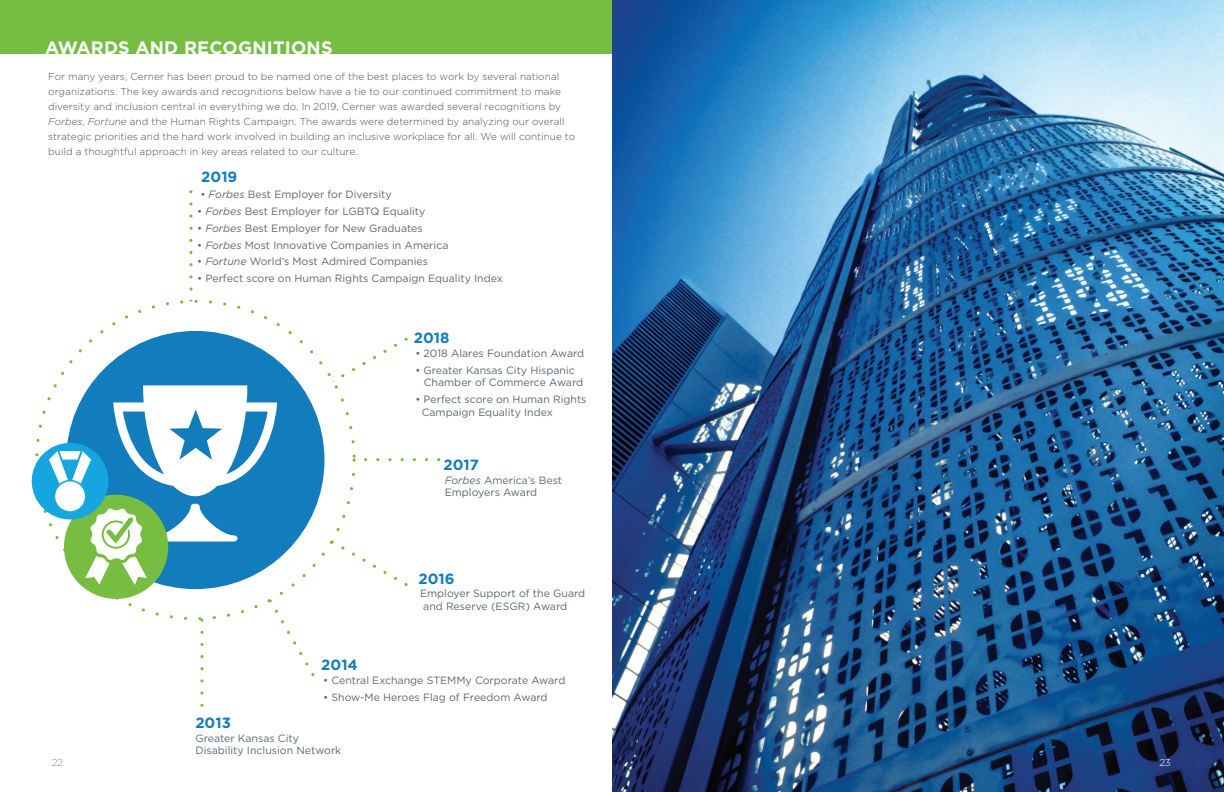
<style>
.page{position:relative;width:1224px;height:792px;background:#fff}
.page>*{position:absolute;margin:0;border:0;box-sizing:border-box;transform-origin:0 0}
.t1{font:700 18px "Gotham";letter-spacing:.01em;color:#fff}
.t2{font:700 14.8px "Gotham";color:#137cbc}
.t3{font:10.6px/12.7px "Gotham";color:#5a6771}
.t4{font:300 10px/15px "Gotham";letter-spacing:.005em;color:#494e54}
.t5{font:300 10px "Gotham";color:#86888b}
.t6{font:300 10px "Gotham";color:#fff}
.s1{font-style:italic}
</style>
<div class="page">
<div style="left:32px;top:443px;width:76px;height:76px;background:#16a6df;border-radius:50%"></div>
<svg style="left:49px;top:190px;width:390px;height:516px"></svg>
<div style="left:0;top:0;width:612px;height:54px;background:#75bd43"></div>
<img style="left:612px;top:0;width:612px;height:792px">
<h1 class="t1" style="left:45px;top:36px;width:289px">AWARDS AND RECOGNITIONS</h1>
<p class="t4" style="left:48px;top:69px;width:528px">For many years, Cerner has been proud to be named one of the best places to work by several national organizations. The key awards and recognitions below have a tie to our continued commitment to make diversity and inclusion central in everything we do. In 2019, Cerner was awarded several recognitions by <span class="s1">Forbes</span>, <span class="s1">Fortune</span> and the Human Rights Campaign. The awards were determined by analyzing our overall strategic priorities and the hard work involved in building an inclusive workplace for all. We will continue to build a thoughtful approach in key areas related to our culture.</p>
<p class="t3" style="left:200px;top:187px;width:193px">• <span class="s1">Forbes</span> Best Employer for Diversity</p>
<p class="t3" style="left:197px;top:204px;width:230px">• <span class="s1">Forbes</span> Best Employer for LGBTQ Equality</p>
<p class="t3" style="left:197px;top:221px;width:227px">• <span class="s1">Forbes</span> Best Employer for New Graduates</p>
<p class="t3" style="left:197px;top:238px;width:253px">• <span class="s1">Forbes</span> Most Innovative Companies in America</p>
<p class="t3" style="left:197px;top:255px;width:232px">• <span class="s1">Fortune</span> World’s Most Admired Companies</p>
<p class="t3" style="left:197px;top:272px;width:307px">• Perfect score on Human Rights Campaign Equality Index</p>
<h2 class="t2" style="left:201px;top:167px;width:38px">2019</h2>
<h2 class="t2" style="left:414px;top:328px;width:37px">2018</h2>
<p class="t3" style="left:415px;top:346px;width:171px">• 2018 Alares Foundation Award</p>
<p class="t3" style="left:424px;top:363px;width:161px;text-indent:-8px">• Greater Kansas City Hispanic<br>Chamber of Commerce Award</p>
<p class="t3" style="left:422px;top:393px;width:166px;text-indent:-6px">• Perfect score on Human Rights<br>Campaign Equality Index</p>
<h2 class="t2" style="left:443px;top:455px;width:37px">2017</h2>
<p class="t3" style="left:445px;top:473px;width:119px"><span class="s1">Forbes</span> America’s Best<br>Employers Award</p>
<h2 class="t2" style="left:418px;top:568px;width:38px">2016</h2>
<h2 class="t2" style="left:321px;top:655px;width:38px">2014</h2>
<p class="t3" style="left:420px;top:587px;width:167px">Employer Support of the Guard and Reserve (ESGR) Award</p>
<h2 class="t2" style="left:195px;top:713px;width:37px">2013</h2>
<p class="t3" style="left:323px;top:674px;width:244px">• Central Exchange STEMMy Corporate Award</p>
<p class="t3" style="left:323px;top:691px;width:226px">• Show-Me Heroes Flag of Freedom Award</p>
<p class="t3" style="left:195px;top:731px;width:147px">Greater Kansas City<br>Disability Inclusion Network</p>
<p class="t5" style="left:52px;top:756px;width:13px">22</p>
<p class="t6" style="left:1160px;top:756px;width:13px">23</p>
</div>
